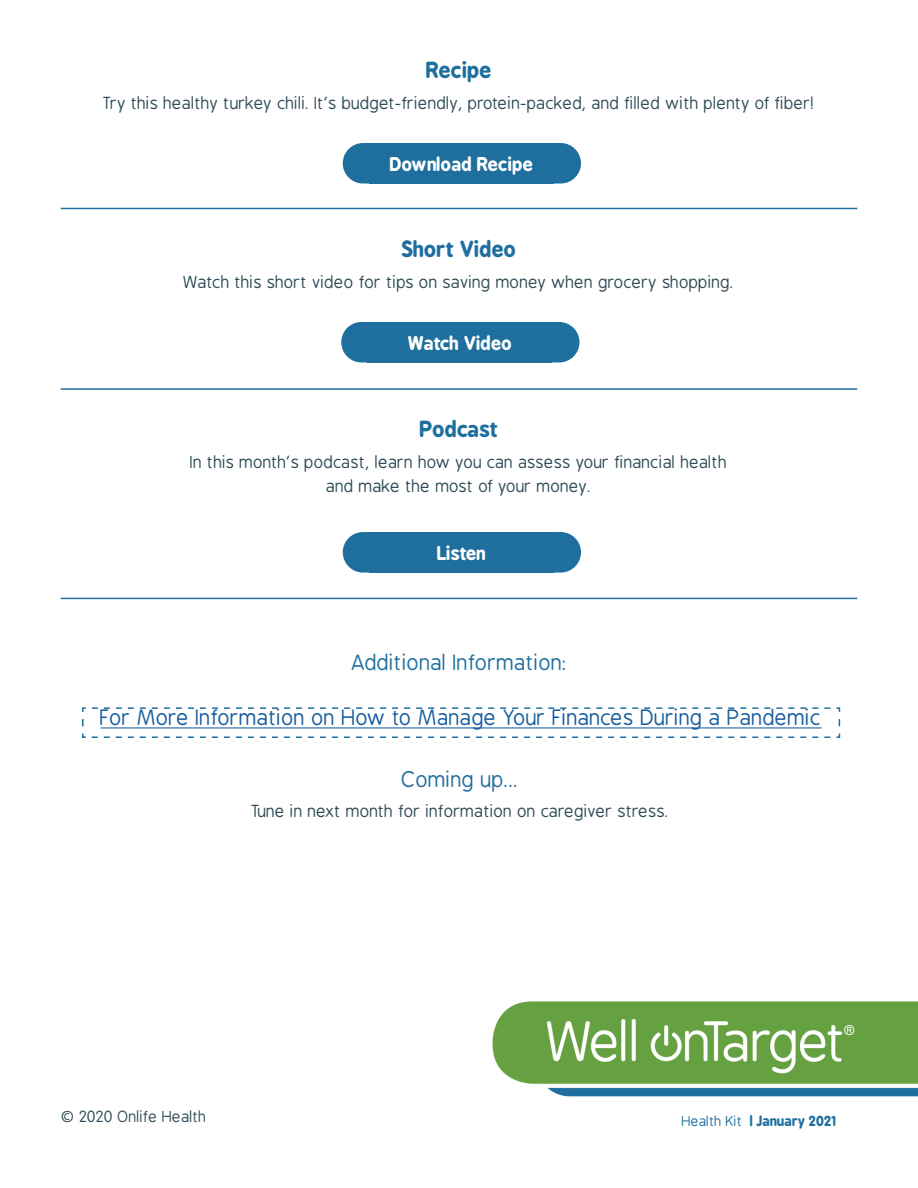
<style>
.page{position:relative;width:918px;height:1188px;background:#fff}
.page>*{position:absolute;margin:0;border:0;box-sizing:border-box;transform-origin:0 0}
.Heading_3_-_Section{font:21px "B Preplay";color:#175d9e}
.Heading_3_-_Section-2{font:21px "B Preplay";color:#1e6f9e}
.Heading_3_-_Section-3{font:700 21px "B Preplay";color:#1e6f9e}
.Button_CTA{font:700 18px "B Preplay";color:#fff}
.Heading_3_-_Section-4{font:16.5px/24px "B Preplay";color:#2d4b56;text-align:center}
.Body_Copy{font:16.5px "B Preplay";color:#2d4b56}
.t1{font:15px "B Preplay";color:#2d4b56}
.t2{font:700 13.5px "B Preplay";color:#1e6f9e}
.s1{font-weight:400}
</style>
<div class="page">
<div style="left:343px;top:143px;width:238px;height:41px;background:#1e6f9e;border-radius:20px"></div>
<div style="left:341px;top:322px;width:238px;height:40px;background:#1e6f9e;border-radius:20px"></div>
<hr style="left:61px;top:208px;width:796px;height:1px;background:#1e6f9e">
<hr style="left:61px;top:388px;width:796px;height:2px;background:#1e6f9e">
<hr style="left:61px;top:598px;width:796px;height:1px;background:#1e6f9e">
<div style="left:343px;top:532px;width:238px;height:41px;background:#1e6f9e;border-radius:20px"></div>
<svg style="left:82px;top:707px;width:759px;height:31px"></svg>
<img style="left:492px;top:1001px;width:426px;height:96px">
<p class="Heading_3_-_Section-3" style="left:426px;top:57px;width:67px">Recipe</p>
<p class="Body_Copy" style="left:103px;top:94px;width:713px">Try this healthy turkey chili. It’s budget-friendly, protein-packed, and filled with plenty of fiber!</p>
<p class="Button_CTA" style="left:390px;top:153px;width:145px">Download Recipe</p>
<p class="Heading_3_-_Section-3" style="left:402px;top:236px;width:116px">Short Video</p>
<p class="Heading_3_-_Section-4" style="left:184px;top:270px;width:552px">Watch this short video for tips on saving money when grocery shopping.</p>
<p class="Button_CTA" style="left:408px;top:332px;width:106px">Watch Video</p>
<p class="Heading_3_-_Section-3" style="left:420px;top:417px;width:80px">Podcast</p>
<p class="Heading_3_-_Section-4" style="left:191px;top:450px;width:538px">In this month’s podcast, learn how you can assess your financial health and make the most of your money.</p>
<p class="Button_CTA" style="left:437px;top:542px;width:50px">Listen</p>
<p class="Heading_3_-_Section-2" style="left:352px;top:651px;width:217px">Additional Information:</p>
<p class="Heading_3_-_Section" style="left:101px;top:707px;width:723px">For More Information on How to Manage Your Finances During a Pandemic</p>
<p class="Heading_3_-_Section-2" style="left:402px;top:768px;width:119px">Coming up...</p>
<p class="Body_Copy" style="left:251px;top:803px;width:419px">Tune in next month for information on caregiver stress.</p>
<p class="t1" style="left:62px;top:1109px;width:147px">© 2020 Onlife Health</p>
<p class="t2" style="left:682px;top:1113px;width:156px"><span class="s1">Health Kit</span> | January 2021</p>
</div>
